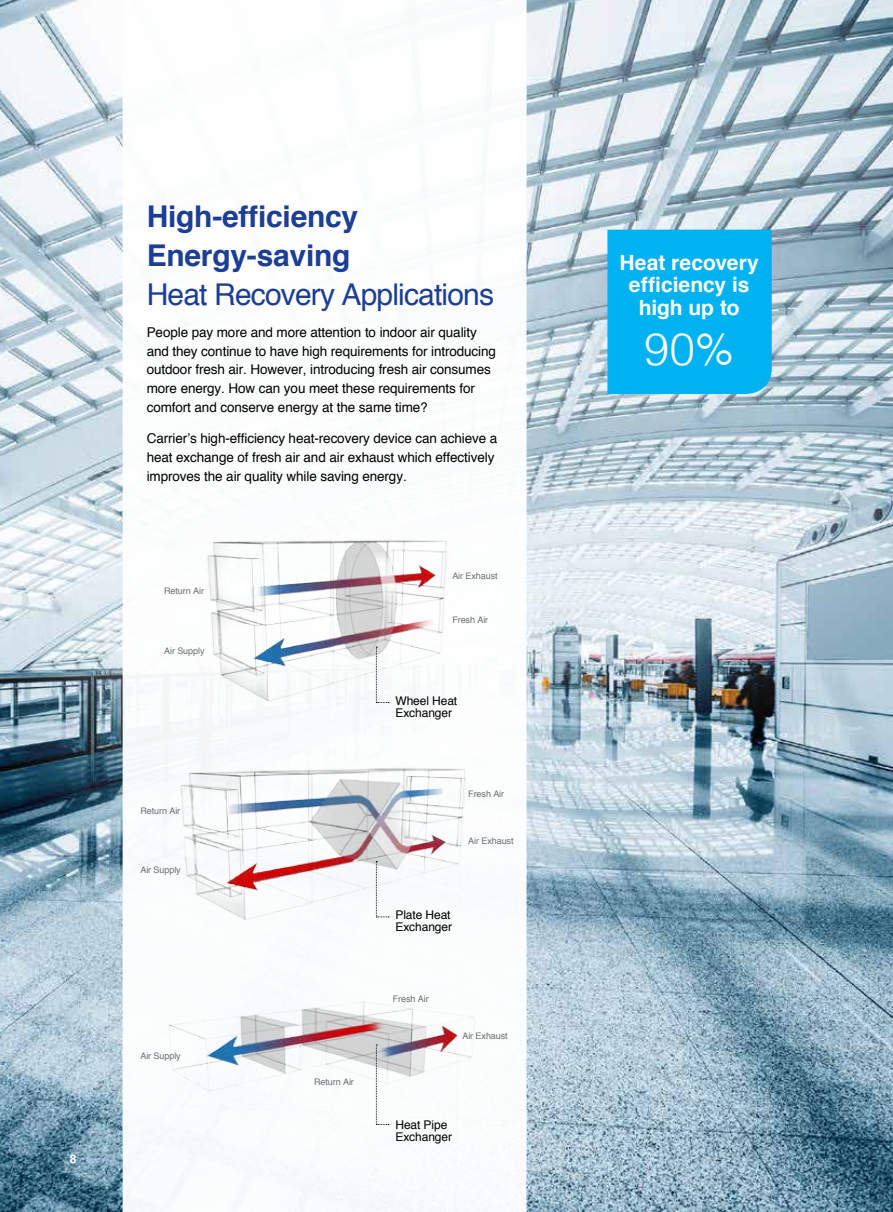
<style>
.page{position:relative;width:893px;height:1212px;background:#fff}
.page>*{position:absolute;margin:0;border:0;box-sizing:border-box;transform-origin:0 0}
.t1{font:300 45px "Helvetica";color:#fff}
.t2{font:700 30px/39px "Helvetica";letter-spacing:-.01em;color:#1c3e94}
.t3{font:30px "Helvetica";letter-spacing:-.03em;color:#1c3e94}
.t4{font:700 21px/22.5px "Helvetica";color:#fff;text-align:center}
.t5{font:13.5px/18.8px "Helvetica";letter-spacing:-.01em;color:#000}
.t6{font:12px/12px "Helvetica";letter-spacing:-.01em;color:#000}
.t7{font:12px "FZDHTJW GB1 0";color:#fff}
.t8{font:9px "Helvetica";letter-spacing:-.01em;color:#6d6e71}
</style>
<div class="page">
<img style="left:0;top:0;width:893px;height:1212px">
<svg style="left:123px;top:0;width:404px;height:1212px"></svg>
<img style="left:136px;top:752px;width:367px;height:183px">
<img style="left:161px;top:536px;width:354px;height:174px">
<img style="left:148px;top:963px;width:342px;height:178px">
<svg style="left:376px;top:647px;width:13px;height:56px"></svg>
<svg style="left:376px;top:861px;width:13px;height:56px"></svg>
<svg style="left:376px;top:1044px;width:13px;height:81px"></svg>
<div style="left:607px;top:230px;width:165px;height:164px;background:#00b3f0"></div>
<p class="t7" style="left:70px;top:1152px;width:8px">8</p>
<h2 class="t2" style="left:147px;top:198px;width:213px">High-efficiency<br>Energy-saving</h2>
<h2 class="t3" style="left:147px;top:272px;width:349px">Heat Recovery Applications</h2>
<p class="t5" style="left:147px;top:323px;width:351px">People pay more and more attention to indoor air quality and they continue to have high requirements for introducing outdoor fresh air. However, introducing fresh air consumes more energy. How can you meet these requirements for comfort and conserve energy at the same time?</p>
<p class="t5" style="left:147px;top:430px;width:352px">Carrier’s high-efficiency heat-recovery device can achieve a heat exchange of fresh air and air exhaust which effectively improves the air quality while saving energy.</p>
<p class="t8" style="left:164px;top:584px;width:41px">Return Air</p>
<p class="t8" style="left:164px;top:643px;width:42px">Air Supply</p>
<p class="t8" style="left:140px;top:803px;width:41px">Return Air</p>
<p class="t8" style="left:140px;top:863px;width:42px">Air Supply</p>
<p class="t8" style="left:140px;top:1049px;width:42px">Air Supply</p>
<p class="t8" style="left:314px;top:1075px;width:41px">Return Air</p>
<p class="t8" style="left:452px;top:569px;width:47px">Air Exhaust</p>
<p class="t8" style="left:452px;top:613px;width:37px">Fresh Air</p>
<p class="t6" style="left:395px;top:695px;width:63px">Wheel Heat<br>Exchanger</p>
<p class="t8" style="left:468px;top:786px;width:37px">Fresh Air</p>
<p class="t8" style="left:468px;top:834px;width:47px">Air Exhaust</p>
<p class="t6" style="left:395px;top:909px;width:58px">Plate Heat<br>Exchanger</p>
<p class="t8" style="left:393px;top:992px;width:37px">Fresh Air</p>
<p class="t8" style="left:462px;top:1028px;width:47px">Air Exhaust</p>
<p class="t6" style="left:395px;top:1118px;width:58px">Heat Pipe<br>Exchanger</p>
<h3 class="t4" style="left:619px;top:252px;width:141px">Heat recovery efficiency is high up to</h3>
<h1 class="t1" style="left:644px;top:311px;width:92px">90%</h1>
</div>
